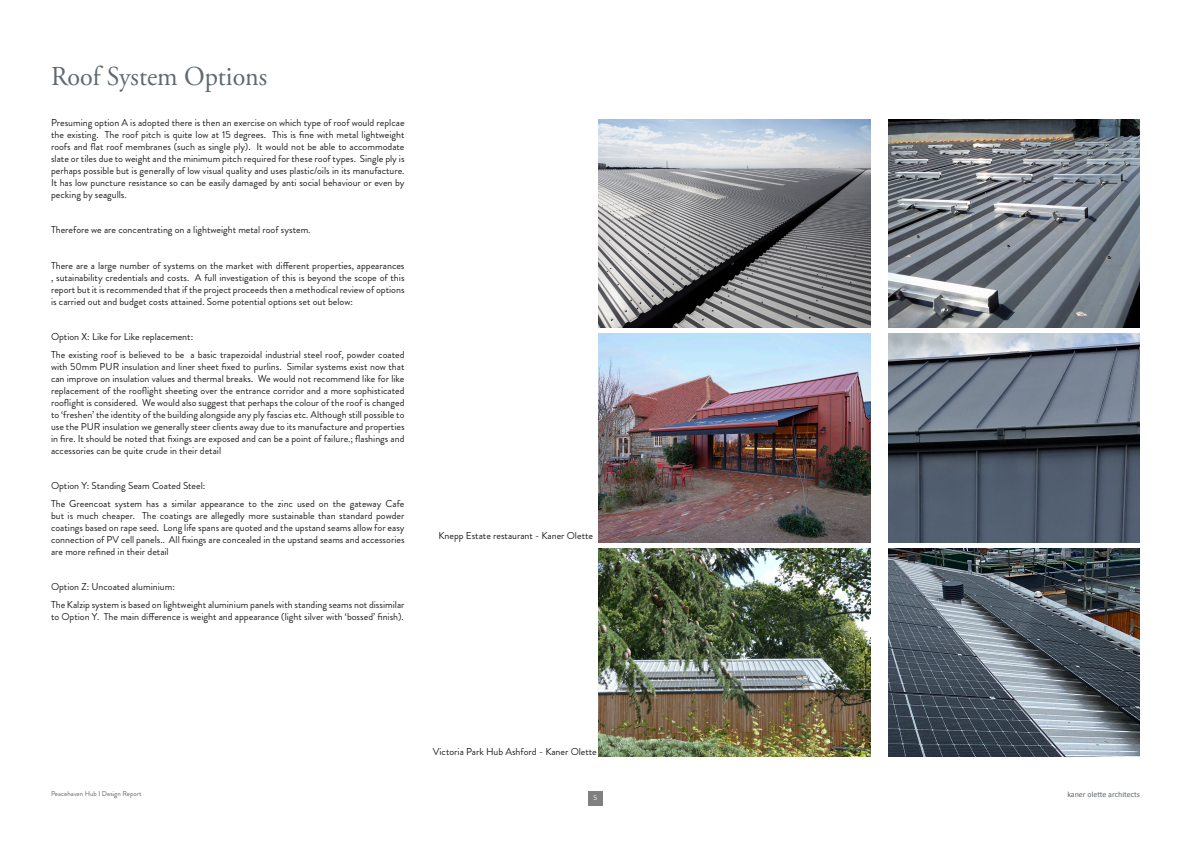
<style>
.page{position:relative;width:1191px;height:842px;background:#fff}
.page>*{position:absolute;margin:0;border:0;box-sizing:border-box;transform-origin:0 0}
.KO_2021_Heading{font:27.3px "Adobe Garamond Pro";color:#60696d;scale:.95 1}
.KO_2021_Body_Text{font:10px/12px "Brandon Grotesque";color:#231f20;text-align:justify}
.t1{font:8px "Calibri";color:#60696d}
.t2{font:7px "Brandon Grotesque";color:#60696d}
.t3{font:7px "Brandon Grotesque";color:#fff}
</style>
<div class="page">
<div style="left:588px;top:791px;width:14px;height:14px;background:#808080"></div>
<img style="left:598px;top:119px;width:272px;height:209px">
<img style="left:598px;top:334px;width:272px;height:208px">
<img style="left:598px;top:548px;width:272px;height:209px">
<img style="left:888px;top:334px;width:252px;height:208px">
<img style="left:888px;top:548px;width:252px;height:209px">
<img style="left:888px;top:119px;width:252px;height:209px">
<p class="KO_2021_Heading" style="left:51px;top:60px;width:229px">Roof System Options</p>
<p class="KO_2021_Body_Text" style="left:51px;top:117px;width:355px">Presuming option A is adopted there is then an exercise on which type of roof would replcae the existing. The roof pitch is quite low at 15 degrees. This is fine with metal lightweight roofs and flat roof membranes (such as single ply). It would not be able to accommodate slate or tiles due to weight and the minimum pitch required for these roof types. Single ply is perhaps possible but is generally of low visual quality and uses plastic/oils in its manufacture.<br>It has low puncture resistance so can be easily damaged by anti social behaviour or even by pecking by seagulls.</p>
<p class="KO_2021_Body_Text" style="left:51px;top:224px;width:261px">Therefore we are concentrating on a lightweight metal roof system.</p>
<p class="KO_2021_Body_Text" style="left:51px;top:259px;width:355px">There are a large number of systems on the market with different properties, appearances , sutainability credentials and costs. A full investigation of this is beyond the scope of this report but it is recommended that if the project proceeds then a methodical review of options is carried out and budget costs attained. Some potential options set out below:</p>
<p class="KO_2021_Body_Text" style="left:51px;top:331px;width:144px">Option X: Like for Like replacement:</p>
<p class="KO_2021_Body_Text" style="left:51px;top:348px;width:355px">The existing roof is believed to be a basic trapezoidal industrial steel roof, powder coated with 50mm PUR insulation and liner sheet fixed to purlins. Similar systems exist now that can improve on insulation values and thermal breaks. We would not recommend like for like replacement of the rooflight sheeting over the entrance corridor and a more sophisticated rooflight is considered. We would also suggest that perhaps the colour of the roof is changed to ‘freshen’ the identity of the building alongside any ply fascias etc. Although still possible to use the PUR insulation we generally steer clients away due to its manufacture and properties in fire. It should be noted that fixings are exposed and can be a point of failure.; flashings and accessories can be quite crude in their detail</p>
<p class="KO_2021_Body_Text" style="left:51px;top:480px;width:156px">Option Y: Standing Seam Coated Steel:</p>
<p class="KO_2021_Body_Text" style="left:51px;top:497px;width:355px">The Greencoat system has a similar appearance to the zinc used on the gateway Cafe but is much cheaper. The coatings are allegedly more sustainable than standard powder coatings based on rape seed. Long life spans are quoted and the upstand seams allow for easy connection of PV cell panels.. All fixings are concealed in the upstand seams and accessories are more refined in their detail</p>
<p class="KO_2021_Body_Text" style="left:51px;top:581px;width:125px">Option Z: Uncoated aluminium:</p>
<p class="KO_2021_Body_Text" style="left:51px;top:598px;width:355px">The Kalzip system is based on lightweight aluminium panels with standing seams not dissimilar to Option Y. The main difference is weight and appearance (light silver with ‘bossed’ finish).</p>
<p class="KO_2021_Body_Text" style="left:438px;top:530px;width:156px">Knepp Estate restaurant - Kaner Olette</p>
<p class="KO_2021_Body_Text" style="left:433px;top:746px;width:165px">Victoria Park Hub Ashford - Kaner Olette</p>
<p class="t2" style="left:51px;top:789px;width:92px">Peacehaven Hub I Design Report</p>
<p class="t3" style="left:593px;top:793px;width:5px">5</p>
<p class="t1" style="left:1067px;top:789px;width:74px">kaner olette architects</p>
</div>
